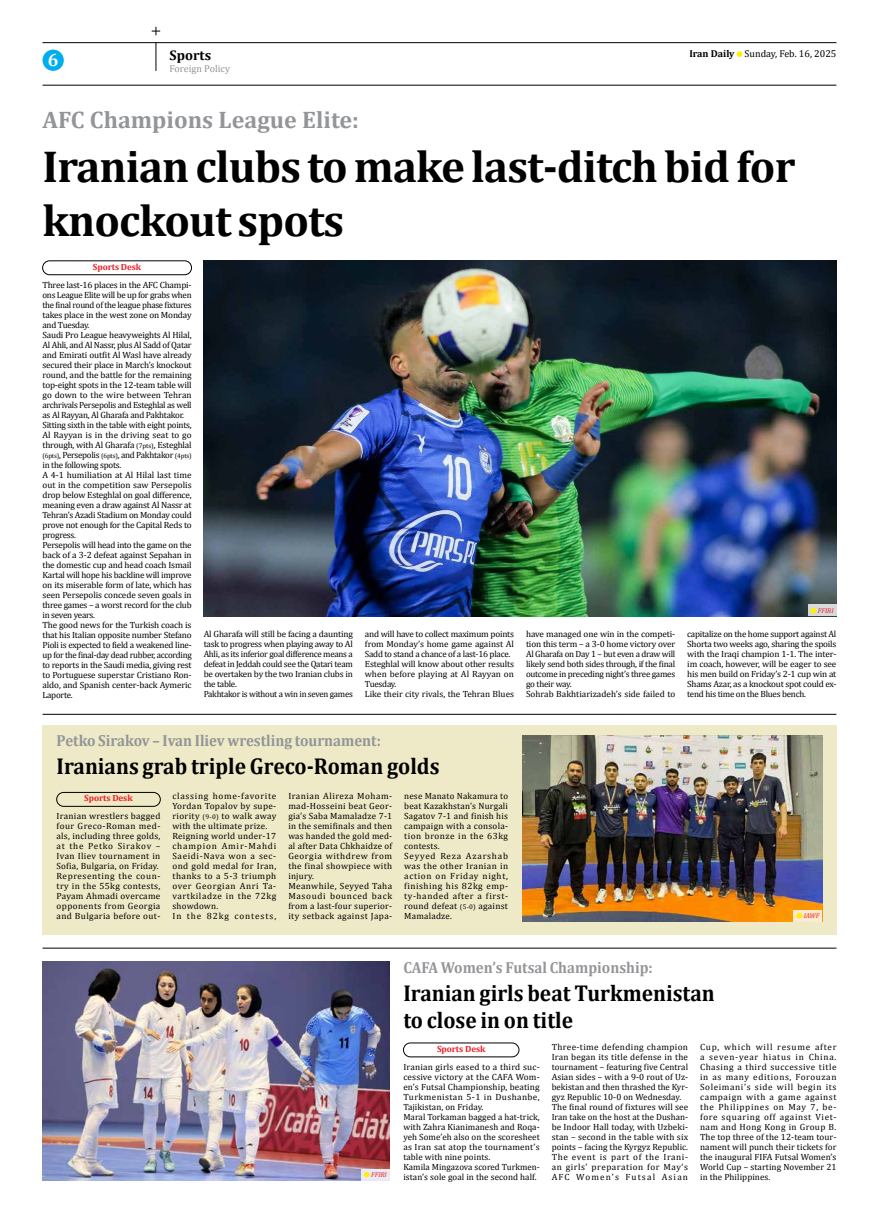
<style>
.page{position:relative;width:879px;height:1219px;background:#fff}
.page>*{position:absolute;margin:0;border:0;box-sizing:border-box;transform-origin:0 0}
.t1{font:700 45px/54px "Cambria";letter-spacing:-.02em;color:#000}
.t2{font:700 24px "Cambria";color:#939598}
.t3{font:700 23px/27.6px "Cambria";color:#000;scale:.93 1}
.t4{font:700 18px "Cambria";color:#fff}
.t5{font:700 16px "Cambria";color:#939598;scale:.93 1}
.t6{font:700 14px "Cambria";color:#000}
.t7{font:10px "Cambria";color:#000}
.t8{font:10px "Cambria";color:#939598}
.t9{font:9px/10px "Cambria";letter-spacing:-.025em;color:#000}
.t10{font:9px/10px "Cambria";color:#000}
.t11{font:9px/10px "Cambria";letter-spacing:.035em;color:#000}
.t12{font:9px/10px "Cambria";letter-spacing:.05em;color:#000}
.t13{font:9px/10px "Cambria";letter-spacing:.03em;color:#000}
.t14{font:9px/10px "Cambria";letter-spacing:.04em;color:#000}
.t15{font:9px/10px "Cambria";letter-spacing:-.03em;color:#000}
.t16{font:700 9px "Cambria";letter-spacing:-.01em;color:#ed1d24}
.t17{font:italic 7px "Cambria";letter-spacing:-.01em;color:#ed1d24}
.s1{font-weight:700}
.s2{font-size:6.8px}
</style>
<div class="page">
<img style="left:42px;top:962px;width:348px;height:218px">
<svg style="left:156px;top:43px;width:1px;height:28px"></svg>
<hr style="left:43px;top:42px;width:793px;height:1px;background:#000">
<hr style="left:43px;top:85px;width:793px;height:1px;background:#000">
<div style="left:43px;top:50px;width:21px;height:21px;background:#00aeef;border-radius:50%"></div>
<svg style="left:737px;top:51px;width:5px;height:6px"></svg>
<img style="left:204px;top:261px;width:632px;height:355px">
<div style="left:42px;top:261px;width:150px;height:14px;border:1px solid #000;border-radius:7px"></div>
<div style="left:361px;top:1169px;width:29px;height:11px;background:#e9e9f2"></div>
<svg style="left:364px;top:1172px;width:5px;height:5px"></svg>
<hr style="left:43px;top:714px;width:793px;height:1px;background:#000">
<hr style="left:43px;top:948px;width:793px;height:1px;background:#000">
<div style="left:42px;top:725px;width:794px;height:209px;background:#eee9c6"></div>
<img style="left:522px;top:736px;width:300px;height:185px">
<div style="left:807px;top:605px;width:29px;height:11px;background:#d7d9d9"></div>
<svg style="left:810px;top:608px;width:6px;height:5px"></svg>
<div style="left:57px;top:792px;width:103px;height:14px;border:1px solid #000;border-radius:7px"></div>
<div style="left:793px;top:910px;width:29px;height:11px;background:#feeacc"></div>
<svg style="left:796px;top:913px;width:6px;height:5px"></svg>
<div style="left:403px;top:1043px;width:116px;height:14px;border:1px solid #000;border-radius:7px"></div>
<svg style="left:152px;top:27px;width:8px;height:8px"></svg>
<h3 class="t4" style="left:48px;top:54px;width:12px">6</h3>
<p class="t7" style="left:689px;top:50px;width:149px"><span class="s1">Iran Daily</span> Sunday, Feb. 16, 2025</p>
<h3 class="t6" style="left:170px;top:50px;width:43px">Sports</h3>
<p class="t8" style="left:170px;top:65px;width:62px">Foreign Policy</p>
<h2 class="t2" style="left:42px;top:111px;width:318px">AFC Champions League Elite:</h2>
<h1 class="t1" style="left:42px;top:144px;width:754px">Iranian clubs to make last-ditch bid for knockout spots</h1>
<p class="t16" style="left:93px;top:263px;width:50px">Sports Desk</p>
<p class="t9" style="left:42px;top:280px;width:151px">Three last-16 places in the AFC Champi&shy;ons League Elite will be up for grabs when the final round of the league phase fixtures takes place in the west zone on Monday and Tuesday.<br>Saudi Pro League heavyweights Al Hilal, Al Ahli, and Al Nassr, plus Al Sadd of Qatar and Emirati outfit Al Wasl have already secured their place in March’s knockout round, and the battle for the remaining top-eight spots in the 12-team table will go down to the wire between Tehran archrivals Persepolis and Esteghlal as well as Al Rayyan, Al Gharafa and Pakhtakor.<br>Sitting sixth in the table with eight points, Al Rayyan is in the driving seat to go through, with Al Gharafa <span class="s2">(7pts)</span>, Esteghlal <span class="s2">(6pts)</span>, Persepolis <span class="s2">(6pts)</span>, and Pakhtakor <span class="s2">(4pts) </span>in the following spots.<br>A 4-1 humiliation at Al Hilal last time out in the competition saw Persepolis drop below Esteghlal on goal difference, meaning even a draw against Al Nassr at Tehran’s Azadi Stadium on Monday could prove not enough for the Capital Reds to progress.<br>Persepolis will head into the game on the back of a 3-2 defeat against Sepahan in the domestic cup and head coach Ismail Kartal will hope his backline will improve on its miserable form of late, which has seen Persepolis concede seven goals in three games – a worst record for the club in seven years.<br>The good news for the Turkish coach is that his Italian opposite number Stefano Pioli is expected to field a weakened line&shy;up for the final-day dead rubber, according to reports in the Saudi media, giving rest to Portuguese superstar Cristiano Ron&shy;aldo, and Spanish center-back Aymeric Laporte.</p>
<p class="t17" style="left:818px;top:606px;width:17px">FFIRI</p>
<p class="t15" style="left:204px;top:630px;width:151px">Al Gharafa will still be facing a daunting task to progress when playing away to Al Ahli, as its inferior goal difference means a defeat in Jeddah could see the Qatari team be overtaken by the two Iranian clubs in the table.<br>Pakhtakor is without a win in seven games</p>
<p class="t10" style="left:365px;top:629px;width:151px">and will have to collect maximum points from Monday’s home game against Al Sadd to stand a chance of a last-16 place.<br>Esteghlal will know about other results when before playing at Al Rayyan on Tuesday.<br>Like their city rivals, the Tehran Blues</p>
<p class="t9" style="left:526px;top:630px;width:151px">have managed one win in the competi&shy;tion this term – a 3-0 home victory over Al Gharafa on Day 1 – but even a draw will likely send both sides through, if the final outcome in preceding night’s three games go their way.<br>Sohrab Bakhtiarizadeh’s side failed to</p>
<p class="t10" style="left:687px;top:630px;width:151px;text-align:justify">capitalize on the home support against Al Shorta two weeks ago, sharing the spoils with the Iraqi champion 1-1. The inter&shy;im coach, however, will be eager to see his men build on Friday’s 2-1 cup win at Shams Azar, as a knockout spot could ex&shy;tend his time on the Blues bench.</p>
<h3 class="t5" style="left:57px;top:735px;width:350px">Petko Sirakov – Ivan Iliev wrestling tournament:</h3>
<h3 class="t3" style="left:57px;top:755px;width:413px">Iranians grab triple Greco-Roman golds</h3>
<p class="t14" style="left:57px;top:812px;width:105px">Iranian wrestlers bagged four Greco-Roman med&shy;als, including three golds, at the Petko Sirakov –<br>Ivan Iliev tournament in<br>Sofia, Bulgaria, on Friday.<br>Representing the coun&shy;try in the 55kg contests,<br>Payam Ahmadi overcame opponents from Georgia and Bulgaria before out-</p>
<p class="t12" style="left:172px;top:792px;width:105px">classing home-favorite<br>Yordan Topalov by supe&shy;riority <span class="s2">(9-0)</span> to walk away with the ultimate prize.<br>Reigning world under-17 champion Amir-Mahdi<br>Saeidi-Nava won a sec&shy;ond gold medal for Iran, thanks to a 5-3 triumph over Georgian Anri Ta&shy;vartkiladze in the 72kg showdown.<br>In the 82kg contests,</p>
<p class="t11" style="left:288px;top:792px;width:105px">Iranian Alireza Moham&shy;mad-Hosseini beat Geor&shy;gia’s Saba Mamaladze 7-1 in the semifinals and then was handed the gold med&shy;al after Data Chkhaidze of<br>Georgia withdrew from the final showpiece with injury.<br>Meanwhile, Seyyed Taha<br>Masoudi bounced back from a last-four superior&shy;ity setback against Japa-</p>
<p class="t13" style="left:404px;top:792px;width:105px">nese Manato Nakamura to beat Kazakhstan’s Nurgali<br>Sagatov 7-1 and finish his campaign with a consola&shy;tion bronze in the 63kg contests.<br>Seyyed Reza Azarshab was the other Iranian in action on Friday night, finishing his 82kg emp&shy;ty-handed after a first&shy;round defeat <span class="s2">(5-0)</span> against<br>Mamaladze.</p>
<p class="t16" style="left:84px;top:795px;width:50px">Sports Desk</p>
<p class="t17" style="left:804px;top:911px;width:17px">IAWF</p>
<p class="t17" style="left:371px;top:1170px;width:17px">FFIRI</p>
<h3 class="t5" style="left:403px;top:962px;width:270px">CAFA Women’s Futsal Championship:</h3>
<h3 class="t3" style="left:403px;top:981px;width:336px">Iranian girls beat Turkmenistan to close in on title</h3>
<p class="t10" style="left:403px;top:1063px;width:138px">Iranian girls eased to a third suc&shy;cessive victory at the CAFA Wom&shy;en’s Futsal Championship, beating<br>Turkmenistan 5-1 in Dushanbe,<br>Tajikistan, on Friday.<br>Maral Torkaman bagged a hat-trick, with Zahra Kianimanesh and Roqa&shy;yeh Some’eh also on the scoresheet as Iran sat atop the tournament’s table with nine points.<br>Kamila Mingazova scored Turkmen&shy;istan’s sole goal in the second half.</p>
<p class="t10" style="left:552px;top:1043px;width:138px">Three-time defending champion Iran began its title defense in the tournament – featuring five Central Asian sides – with a 9-0 rout of Uz&shy;bekistan and then thrashed the Kyr&shy;gyz Republic 10-0 on Wednesday.<br>The final round of fixtures will see Iran take on the host at the Dushan&shy;be Indoor Hall today, with Uzbeki&shy;stan – second in the table with six points – facing the Kyrgyz Republic.<br>The event is part of the Irani&shy;an girls’ preparation for May’s AFC Women’s Futsal Asian</p>
<p class="t10" style="left:700px;top:1043px;width:138px;text-align:justify">Cup, which will resume after a seven-year hiatus in China.<br>Chasing a third successive title in as many editions, Forouzan Soleimani’s side will begin its campaign with a game against the Philippines on May 7, be&shy;fore squaring off against Viet&shy;nam and Hong Kong in Group B.<br>The top three of the 12-team tour&shy;nament will punch their tickets for the inaugural FIFA Futsal Women’s World Cup – starting November 21 in the Philippines.</p>
<p class="t16" style="left:437px;top:1046px;width:50px">Sports Desk</p>
</div>
